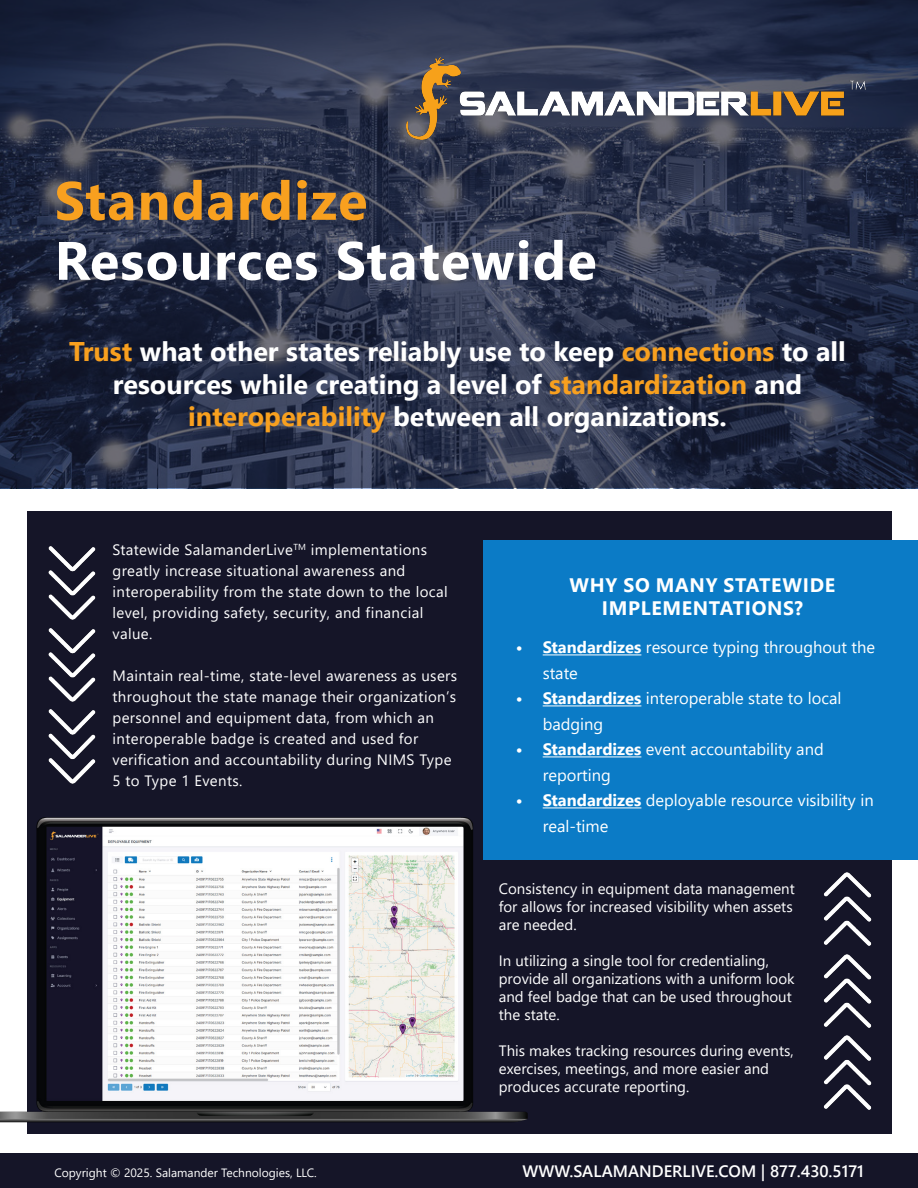
<style>
.page{position:relative;width:918px;height:1188px;background:#fff}
.page>*{position:absolute;margin:0;border:0;box-sizing:border-box;transform-origin:0 0}
.t1{font:700 54px/60px "Segoe UI";letter-spacing:.025em;color:#fff}
.t2{font:700 27px/32.4px "Segoe UI";color:#fff;text-align:center}
.t3{font:700 19.5px/23.4px "Segoe UI";letter-spacing:.035em;color:#fff;text-align:center}
.t4{font:16.5px/25.5px "Segoe UI";color:#fff}
.t5{font:600 16.5px "Segoe UI";color:#fff}
.t6{font:15px/21px "Segoe UI";letter-spacing:.025em;color:#fff}
.t7{font:15px/18px "Segoe UI";color:#fff}
.t8{font:12px "Segoe UI";color:#fff}
.s1{color:#f8a01f}
.s2{font-weight:700}
</style>
<div class="page">
<div style="left:0;top:1153px;width:918px;height:35px;background:#151528"></div>
<div style="left:27px;top:511px;width:864px;height:623px;background:#151528"></div>
<div style="left:484px;top:540px;width:434px;height:320px;background:#0b7bc6"></div>
<hr style="left:543px;top:654px;width:98px;height:1px;background:#fff">
<hr style="left:543px;top:705px;width:98px;height:1px;background:#fff">
<hr style="left:543px;top:756px;width:98px;height:1px;background:#fff">
<hr style="left:543px;top:807px;width:98px;height:1px;background:#fff">
<svg style="left:0;top:0;width:918px;height:488px;background:#2a324a"></svg>
<img style="left:407px;top:57px;width:458px;height:82px">
<img style="left:823px;top:1036px;width:49px;height:73px">
<img style="left:823px;top:872px;width:49px;height:74px">
<img style="left:823px;top:954px;width:49px;height:74px">
<img style="left:48px;top:546px;width:48px;height:74px">
<img style="left:48px;top:710px;width:48px;height:73px">
<img style="left:48px;top:628px;width:48px;height:73px">
<img style="left:0;top:796px;width:543px;height:327px">
<p class="t1" style="left:55px;top:166px;width:543px"><span class="s1">Standardize<br></span>Resources Statewide</p>
<p class="t2" style="left:69px;top:333px;width:778px"><span class="s1">Trust</span> what other states reliably use to keep <span class="s1">connections</span> to all resources while creating a level of <span class="s1">standardization</span> and <span class="s1">interoperability</span> between all organizations.</p>
<p class="t6" style="left:112px;top:538px;width:337px">Statewide SalamanderLive<sup>TM</sup> implementations greatly increase situational awareness and interoperability from the state down to the local level, providing safety, security, and financial value.</p>
<p class="t6" style="left:112px;top:664px;width:346px">Maintain real-time, state-level awareness as users throughout the state manage their organization’s personnel and equipment data, from which an interoperable badge is created and used for verification and accountability during NIMS Type 5 to Type 1 Events.</p>
<p class="t3" style="left:570px;top:572px;width:267px">WHY SO MANY STATEWIDE<br>IMPLEMENTATIONS?</p>
<p class="t4" style="left:543px;top:633px;width:334px;text-indent:-27px"><span class="s2">• Standardizes</span> resource typing throughout the state</p>
<p class="t4" style="left:543px;top:684px;width:300px;text-indent:-27px"><span class="s2">• Standardizes</span> interoperable state to local badging</p>
<p class="t4" style="left:543px;top:735px;width:283px;text-indent:-27px"><span class="s2">• Standardizes</span> event accountability and reporting</p>
<p class="t4" style="left:543px;top:786px;width:333px;text-indent:-27px"><span class="s2">• Standardizes</span> deployable resource visibility in real-time</p>
<p class="t7" style="left:499px;top:879px;width:297px">Consistency in equipment data management for allows for increased visibility when assets are needed.</p>
<p class="t7" style="left:499px;top:951px;width:297px">In utilizing a single tool for credentialing, provide all organizations with a uniform look and feel badge that can be used throughout the state.</p>
<p class="t7" style="left:499px;top:1041px;width:297px">This makes tracking resources during events, exercises, meetings, and more easier and produces accurate reporting.</p>
<p class="t8" style="left:54px;top:1161px;width:264px">Copyright © 2025. Salamander Technologies, LLC.</p>
<p class="t5" style="left:523px;top:1155px;width:343px">WWW.SALAMANDERLIVE.COM | 877.430.5171</p>
</div>
